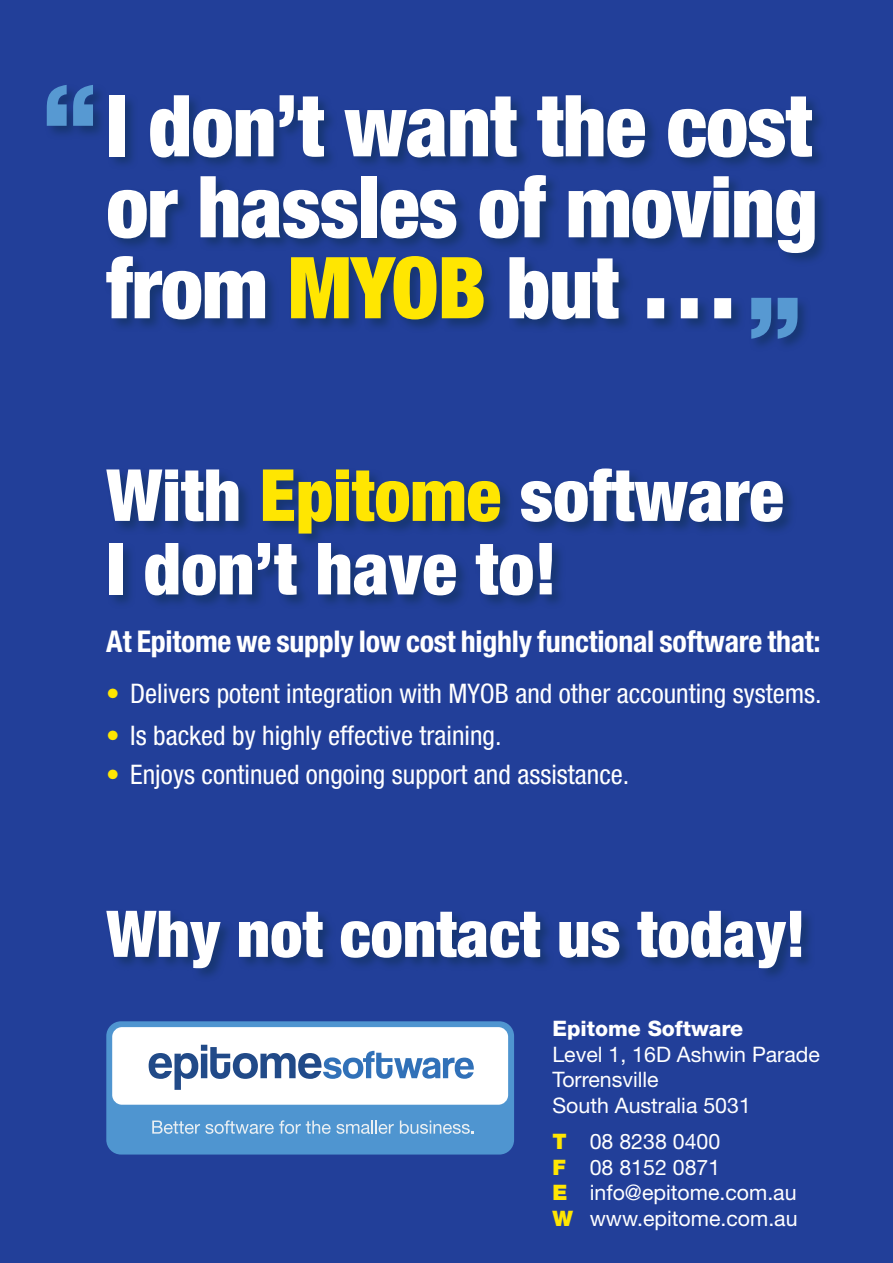
<style>
.page{position:relative;width:893px;height:1263px;background:#223f99}
.page>*{position:absolute;margin:0;border:0;box-sizing:border-box;transform-origin:0 0}
.t1{font:900 108px "Helvetica Neue";color:#5799d2}
.t2{font:900 condensed 85.5px/81px "Helvetica Neue";letter-spacing:-.01em;color:#fff;text-align:justify}
.t3{font:900 condensed 72px/73.5px "Helvetica Neue";color:#fff}
.t4{font:900 condensed 64.5px "Helvetica Neue";color:#fff}
.t5{font:700 condensed 30px "Helvetica Neue";letter-spacing:-.01em;color:#fff}
.t6{font:condensed 27px "Helvetica Neue";color:#fff}
.t7{font:21.3px/25.7px "Helvetica Neue";color:#fff}
.t8{font:800 21.3px "Helvetica Neue";color:#fff}
.s1{color:#ffe601}
.s2{font-size:102px}
.s3{font-weight:900;color:#ffe601}
</style>
<div class="page">
<div style="left:105px;top:93px;width:724px;height:241px;background:#133366;opacity:.75"></div>
<div style="left:45px;top:83px;width:62px;height:57px;background:#133366;opacity:.75"></div>
<div style="left:749px;top:296px;width:63px;height:57px;background:#133366;opacity:.75"></div>
<div style="left:105px;top:909px;width:710px;height:73px;background:#133366;opacity:.75"></div>
<div style="left:104px;top:467px;width:693px;height:143px;background:#133366;opacity:.75"></div>
<div style="left:106px;top:1021px;width:408px;height:133px;background:#4f95d0;border-radius:15px"></div>
<div style="left:112px;top:1027px;width:396px;height:78px;background:#fff;border-radius:10px"></div>
<svg style="left:149px;top:1045px;width:325px;height:45px"></svg>
<svg style="left:152px;top:1120px;width:242px;height:14px"></svg>
<svg style="left:400px;top:1120px;width:74px;height:14px"></svg>
<h1 class="t1" style="left:42px;top:59px;width:58px">“</h1>
<h2 class="t2" style="left:106px;top:84px;width:713px">I don’t want the cost or hassles of moving from <span class="s1">MYOB</span> but <span class="s2">…</span></h2>
<h1 class="t1" style="left:746px;top:272px;width:58px">”</h1>
<h3 class="t3" style="left:106px;top:457px;width:679px">With <span class="s1">Epitome</span> software<br>I don’t have to!</h3>
<p class="t5" style="left:106px;top:623px;width:716px">At Epitome we supply low cost highly functional software that:</p>
<p class="t6" style="left:106px;top:678px;width:717px"><span class="s1">•</span> Delivers potent integration with MYOB and other accounting systems.</p>
<p class="t6" style="left:106px;top:720px;width:397px"><span class="s1">•</span> Is backed by highly effective training.</p>
<p class="t6" style="left:106px;top:759px;width:524px"><span class="s1">•</span> Enjoys continued ongoing support and assistance.</p>
<h3 class="t4" style="left:106px;top:894px;width:701px">Why not contact us today!</h3>
<p class="t8" style="left:552px;top:1016px;width:192px">Epitome Software</p>
<p class="t7" style="left:552px;top:1041px;width:269px">Level 1, 16D Ashwin Parade<br>Torrensville<br>South Australia 5031</p>
<p class="t7" style="left:552px;top:1128px;width:247px"><span class="s3">T</span> 08 8238 0400<br><span class="s3">F</span> 08 8152 0871<br><span class="s3">E</span> info@epitome.com.au<br><span class="s3">W</span> www.epitome.com.au</p>
</div>
